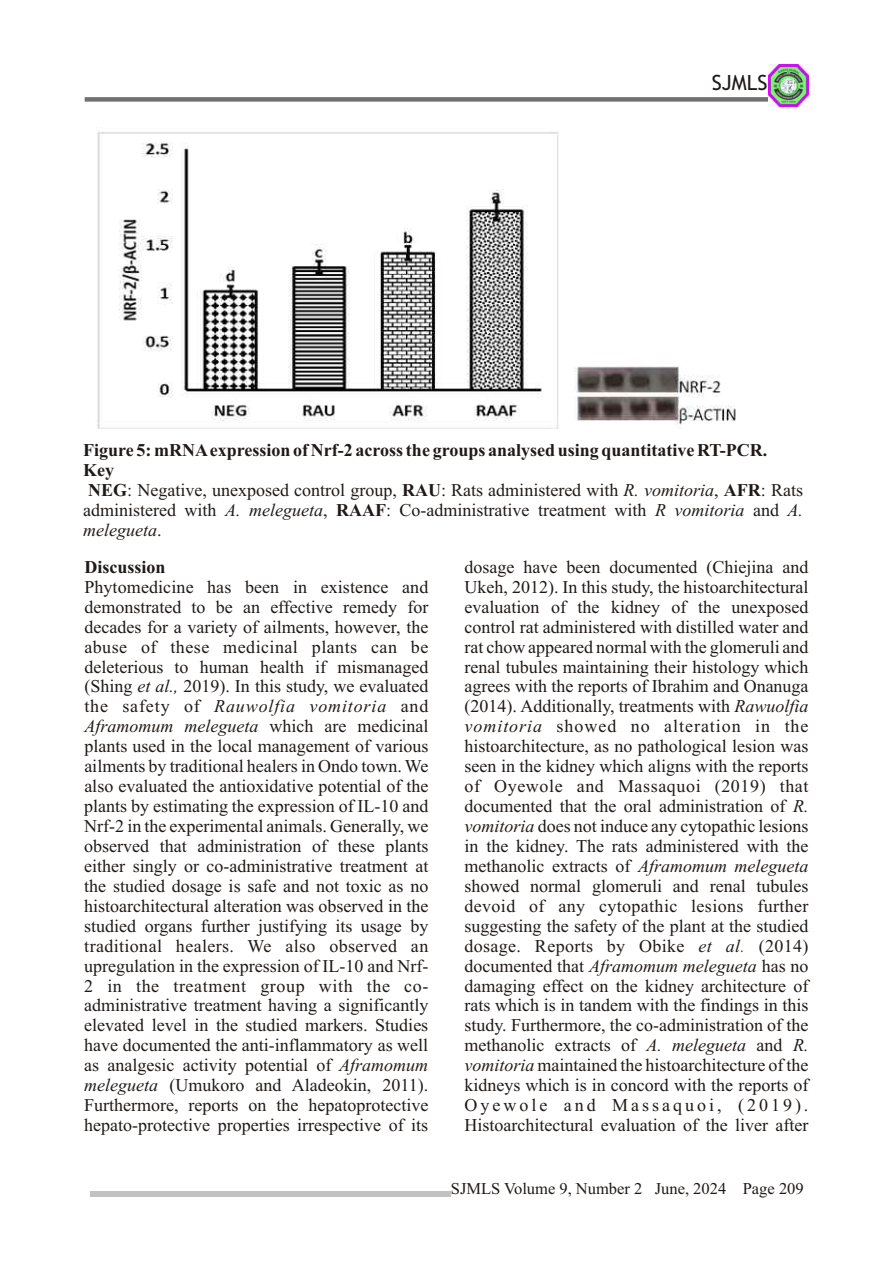
<style>
.page{position:relative;width:893px;height:1263px;background:#fff}
.page>*{position:absolute;margin:0;border:0;box-sizing:border-box;transform-origin:0 0}
.t1{font:21px "Trebuchet MS";color:#1f1a17}
.t2{font:18px/20px "Times New Roman";color:#1f1a17}
.t3{font:18px "Times New Roman";letter-spacing:.02em;color:#1f1a17}
.t4{font:18px "Times New Roman";letter-spacing:.035em;color:#1f1a17}
.t5{font:italic 18px "Times New Roman";color:#1f1a17}
.t6{font:18px "Times New Roman";letter-spacing:.025em;color:#1f1a17}
.t7{font:italic 18px "Times New Roman";letter-spacing:.05em;color:#1f1a17}
.t8{font:18px "Times New Roman";letter-spacing:.055em;color:#1f1a17}
.t9{font:18px "Times New Roman";letter-spacing:.165em;color:#1f1a17}
.t10{font:700 18px "Times New Roman";color:#1f1a17}
.t11{font:italic 18px "Times New Roman";color:#f00}
.t12{font:16.5px "Times New Roman";color:#1f1a17}
.s1{font-weight:700}
.s2{font-style:italic}
.s3{font-style:normal}
</style>
<div class="page">
<img style="left:97px;top:132px;width:639px;height:297px">
<div style="left:90px;top:1191px;width:361px;height:6px;background:#c2c2c2"></div>
<div style="left:85px;top:97px;width:689px;height:5px;background:#737070"></div>
<img style="left:769px;top:65px;width:39px;height:42px">
<p class="t1" style="left:712px;top:74px;width:57px">SJMLS</p>
<p class="t2" style="left:83px;top:442px;width:721px"><span class="s1">Figure 5: mRNAexpression of Nrf-2 across the groups analysed using quantitative RT-PCR.<br>Key<br>NEG</span>: Negative, unexposed control group, <span class="s1">RAU</span>: Rats administered with <span class="s2">R. vomitoria</span>, <span class="s1">AFR</span>: Rats administered with <span class="s2">A. melegueta</span>, <span class="s1">RAAF</span>: Co-administrative treatment with <span class="s2">R vomitoria</span> and <span class="s2">A. melegueta</span>.</p>
<p class="t10" style="left:84px;top:561px;width:83px">Discussion</p>
<p class="t2" style="left:465px;top:559px;width:346px">dosage have been documented (Chiejina and</p>
<p class="t2" style="left:84px;top:578px;width:346px">Phytomedicine has been in existence and</p>
<p class="t2" style="left:465px;top:578px;width:346px">Ukeh, 2012). In this study, the histoarchitectural</p>
<p class="t2" style="left:84px;top:598px;width:346px">demonstrated to be an effective remedy for</p>
<p class="t2" style="left:465px;top:598px;width:346px">evaluation of the kidney of the unexposed</p>
<p class="t2" style="left:84px;top:618px;width:346px">decades for a variety of ailments, however, the</p>
<p class="t2" style="left:465px;top:618px;width:346px">control rat administered with distilled water and</p>
<p class="t6" style="left:84px;top:640px;width:346px">abuse of these medicinal plants can be</p>
<p class="t2" style="left:464px;top:638px;width:346px">rat chow appeared normal with the glomeruli and</p>
<p class="t2" style="left:84px;top:658px;width:346px">deleterious to human health if mismanaged</p>
<p class="t2" style="left:464px;top:658px;width:346px">renal tubules maintaining their histology which</p>
<p class="t2" style="left:84px;top:678px;width:346px">(Shing <span class="s2">et al.,</span> 2019). In this study, we evaluated</p>
<p class="t2" style="left:464px;top:678px;width:346px">agrees with the reports of Ibrahim and Onanuga</p>
<p class="t7" style="left:84px;top:700px;width:346px"><span class="s3">the safety of</span> Rauwolfia vomitoria <span class="s3">and</span></p>
<p class="t2" style="left:464px;top:698px;width:346px">(2014). Additionally, treatments with <span class="s2">Rawuolfia</span></p>
<p class="t5" style="left:84px;top:720px;width:346px">Aframomum melegueta <span class="s3">which are medicinal</span></p>
<p class="t8" style="left:464px;top:720px;width:346px"><span class="s2">vomitoria</span> showed no alteration in the</p>
<p class="t2" style="left:84px;top:738px;width:346px">plants used in the local management of various</p>
<p class="t2" style="left:464px;top:738px;width:346px">histoarchitecture, as no pathological lesion was</p>
<p class="t2" style="left:84px;top:758px;width:346px">ailments by traditional healers in Ondo town. We</p>
<p class="t2" style="left:464px;top:758px;width:345px">seen in the kidney which aligns with the reports</p>
<p class="t2" style="left:84px;top:778px;width:346px">also evaluated the antioxidative potential of the</p>
<p class="t4" style="left:464px;top:780px;width:346px">of Oyewole and Massaquoi (2019) that</p>
<p class="t2" style="left:84px;top:798px;width:346px">plants by estimating the expression of IL-10 and</p>
<p class="t2" style="left:464px;top:798px;width:346px">documented that the oral administration of <span class="s2">R.</span></p>
<p class="t2" style="left:84px;top:818px;width:346px">Nrf-2 in the experimental animals. Generally, we</p>
<p class="t2" style="left:464px;top:818px;width:346px"><span class="s2">vomitoria</span> does not induce any cytopathic lesions</p>
<p class="t2" style="left:84px;top:838px;width:346px">observed that administration of these plants</p>
<p class="t2" style="left:464px;top:838px;width:346px">in the kidney. The rats administered with the</p>
<p class="t2" style="left:84px;top:858px;width:346px">either singly or co-administrative treatment at</p>
<p class="t2" style="left:464px;top:858px;width:346px">methanolic extracts of <span class="s2">Aframomum melegueta</span></p>
<p class="t2" style="left:84px;top:877px;width:346px">the studied dosage is safe and not toxic as no</p>
<p class="t2" style="left:464px;top:877px;width:346px">showed normal glomeruli and renal tubules</p>
<p class="t2" style="left:84px;top:897px;width:346px">histoarchitectural alteration was observed in the</p>
<p class="t3" style="left:464px;top:899px;width:346px">devoid of any cytopathic lesions further</p>
<p class="t2" style="left:84px;top:917px;width:346px">studied organs further justifying its usage by</p>
<p class="t2" style="left:464px;top:917px;width:346px">suggesting the safety of the plant at the studied</p>
<p class="t3" style="left:84px;top:939px;width:346px">traditional healers. We also observed an</p>
<p class="t3" style="left:464px;top:939px;width:346px">dosage. Reports by Obike <span class="s2">et al</span> (2014)</p>
<p class="t2" style="left:84px;top:957px;width:346px">upregulation in the expression of IL-10 and Nrf-</p>
<p class="t2" style="left:464px;top:957px;width:346px">documented that <span class="s2">Aframomum melegueta</span> has no</p>
<p class="t4" style="left:84px;top:979px;width:346px">2 in the treatment group with the co-</p>
<p class="t2" style="left:464px;top:977px;width:346px">damaging effect on the kidney architecture of</p>
<p class="t2" style="left:84px;top:997px;width:346px">administrative treatment having a significantly</p>
<p class="t2" style="left:464px;top:997px;width:346px">rats which is in tandem with the findings in this</p>
<p class="t2" style="left:84px;top:1017px;width:346px">elevated level in the studied markers. Studies</p>
<p class="t2" style="left:464px;top:1017px;width:346px">study. Furthermore, the co-administration of the</p>
<p class="t2" style="left:84px;top:1037px;width:345px">have documented the anti-inflammatory as well</p>
<p class="t2" style="left:464px;top:1037px;width:346px">methanolic extracts of <span class="s2">A. melegueta</span> and <span class="s2">R.</span></p>
<p class="t2" style="left:84px;top:1057px;width:346px">as analgesic activity potential of <span class="s2">Aframomum</span></p>
<p class="t2" style="left:464px;top:1057px;width:346px"><span class="s2">vomitoria</span> maintained the histoarchitecture of the</p>
<p class="t2" style="left:84px;top:1077px;width:346px"><span class="s2">melegueta</span> (Umukoro and Aladeokin, 2011).</p>
<p class="t2" style="left:464px;top:1077px;width:346px">kidneys which is in concord with the reports of</p>
<p class="t2" style="left:84px;top:1097px;width:346px">Furthermore, reports on the hepatoprotective</p>
<p class="t9" style="left:464px;top:1099px;width:346px">Oyewole and Massaquoi, (2019).</p>
<p class="t2" style="left:84px;top:1117px;width:346px">hepato-protective properties irrespective of its</p>
<p class="t2" style="left:464px;top:1117px;width:346px">Histoarchitectural evaluation of the liver after</p>
<p class="t11" style="left:740px;top:939px;width:6px">.</p>
<p class="t12" style="left:451px;top:1182px;width:354px">SJMLS Volume 9, Number 2 June, 2024 Page 209</p>
</div>
